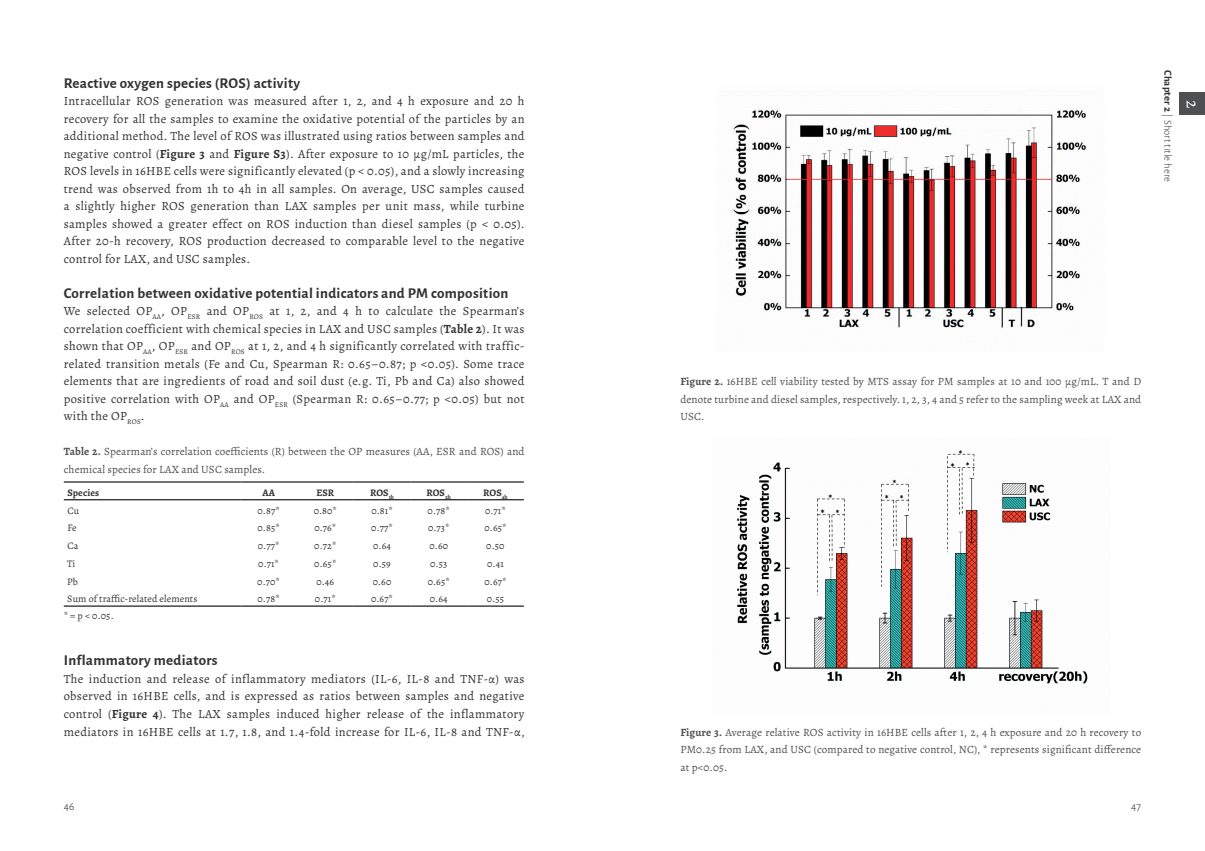
<style>
.page{position:relative;width:1205px;height:851px;background:#fff}
.page>*{position:absolute;margin:0;border:0;box-sizing:border-box;transform-origin:0 0}
.t1{font:17.5px "Alegreya";color:#fff}
.t2{font:700 15px "Alegreya Sans";letter-spacing:.02em;color:#333233}
.t3{font:12.5px/17.5px "Alegreya";letter-spacing:.025em;color:#333233;text-align:justify}
.t4{font:300 11.25px "Alegreya Sans";color:#231f20}
.t5{font:11.12px/17.5px "Alegreya";letter-spacing:.01em;color:#4e4f50;text-align:justify}
.t6{font:300 10.62px "Alegreya Sans";letter-spacing:.01em;color:#333233}
.t7{font:10px "Alegreya";letter-spacing:.01em;color:#333233}
.t8{font:700 10px "Alegreya";letter-spacing:.01em;color:#333233}
.s1{font-weight:700}
</style>
<div class="page">
<div style="left:1179px;top:93px;width:26px;height:22px;background:#4e4f50"></div>
<hr style="left:64px;top:481px;width:176px;height:1px;background:#231f20">
<hr style="left:240px;top:481px;width:57px;height:1px;background:#231f20">
<hr style="left:297px;top:481px;width:57px;height:1px;background:#231f20">
<hr style="left:354px;top:481px;width:56px;height:1px;background:#231f20">
<hr style="left:410px;top:481px;width:57px;height:1px;background:#231f20">
<hr style="left:467px;top:481px;width:57px;height:1px;background:#231f20">
<hr style="left:64px;top:499px;width:176px;height:1px;background:#231f20">
<hr style="left:240px;top:499px;width:57px;height:1px;background:#231f20">
<hr style="left:297px;top:499px;width:57px;height:1px;background:#231f20">
<hr style="left:354px;top:499px;width:56px;height:1px;background:#231f20">
<hr style="left:410px;top:499px;width:57px;height:1px;background:#231f20">
<hr style="left:467px;top:499px;width:57px;height:1px;background:#231f20">
<hr style="left:64px;top:605px;width:176px;height:1px;background:#231f20">
<hr style="left:240px;top:605px;width:57px;height:1px;background:#231f20">
<hr style="left:297px;top:605px;width:57px;height:1px;background:#231f20">
<hr style="left:354px;top:605px;width:56px;height:1px;background:#231f20">
<hr style="left:410px;top:605px;width:57px;height:1px;background:#231f20">
<hr style="left:467px;top:605px;width:57px;height:1px;background:#231f20">
<img style="left:733px;top:110px;width:353px;height:218px">
<img style="left:737px;top:450px;width:351px;height:234px">
<p class="t2" style="left:64px;top:72px;width:238px">Reactive oxygen species (ROS) activity</p>
<p class="t3" style="left:64px;top:92px;width:462px">Intracellular ROS generation was measured after 1, 2, and 4 h exposure and 20 h recovery for all the samples to examine the oxidative potential of the particles by an additional method. The level of ROS was illustrated using ratios between samples and negative control (<span class="s1">Figure 3</span> and <span class="s1">Figure S3</span>). After exposure to 10 μg/mL particles, the ROS levels in 16HBE cells were significantly elevated (p &lt; 0.05), and a slowly increasing trend was observed from 1h to 4h in all samples. On average, USC samples caused a slightly higher ROS generation than LAX samples per unit mass, while turbine samples showed a greater effect on ROS induction than diesel samples (p &lt; 0.05).<br>After 20-h recovery, ROS production decreased to comparable level to the negative control for LAX, and USC samples.</p>
<p class="t2" style="left:64px;top:282px;width:446px">Correlation between oxidative potential indicators and PM composition</p>
<p class="t3" style="left:64px;top:302px;width:462px">We selected OP<sub>AA</sub>, OP<sub>ESR</sub> and OP<sub>ROS</sub> at 1, 2, and 4 h to calculate the Spearman’s correlation coefficient with chemical species in LAX and USC samples (<span class="s1">Table 2</span>). It was shown that OP<sub>AA</sub>, OP<sub>ESR</sub> and OP<sub>ROS</sub> at 1, 2, and 4 h significantly correlated with traffic&shy;related transition metals (Fe and Cu, Spearman R: 0.65–0.87; p &lt;0.05). Some trace elements that are ingredients of road and soil dust (e.g. Ti, Pb and Ca) also showed positive correlation with OP<sub>AA</sub> and OP<sub>ESR</sub> (Spearman R: 0.65–0.77; p &lt;0.05) but not with the OP<sub>ROS</sub>.</p>
<p class="t5" style="left:64px;top:443px;width:462px"><span class="s1">Table 2.</span> Spearman’s correlation coefficients (R) between the OP measures (AA, ESR and ROS) and chemical species for LAX and USC samples.</p>
<p class="t8" style="left:67px;top:485px;width:33px">Species</p>
<p class="t8" style="left:262px;top:485px;width:14px">AA</p>
<p class="t8" style="left:316px;top:485px;width:19px">ESR</p>
<p class="t8" style="left:370px;top:485px;width:26px">ROS<sub>1h</sub></p>
<p class="t8" style="left:426px;top:485px;width:26px">ROS<sub>2h</sub></p>
<p class="t8" style="left:483px;top:485px;width:26px">ROS<sub>4h</sub></p>
<p class="t7" style="left:67px;top:504px;width:13px">Cu</p>
<p class="t7" style="left:257px;top:504px;width:24px">0.87*</p>
<p class="t7" style="left:314px;top:504px;width:25px">0.80*</p>
<p class="t7" style="left:371px;top:504px;width:23px">0.81*</p>
<p class="t7" style="left:428px;top:504px;width:24px">0.78*</p>
<p class="t7" style="left:485px;top:504px;width:22px">0.71*</p>
<p class="t7" style="left:67px;top:521px;width:11px">Fe</p>
<p class="t7" style="left:257px;top:521px;width:24px">0.85*</p>
<p class="t7" style="left:314px;top:521px;width:24px">0.76*</p>
<p class="t7" style="left:371px;top:521px;width:23px">0.77*</p>
<p class="t7" style="left:428px;top:521px;width:23px">0.73*</p>
<p class="t7" style="left:484px;top:521px;width:24px">0.65*</p>
<p class="t7" style="left:67px;top:539px;width:13px">Ca</p>
<p class="t7" style="left:258px;top:539px;width:23px">0.77*</p>
<p class="t7" style="left:314px;top:539px;width:24px">0.72*</p>
<p class="t7" style="left:373px;top:539px;width:19px">0.64</p>
<p class="t7" style="left:429px;top:539px;width:20px">0.60</p>
<p class="t7" style="left:486px;top:539px;width:20px">0.50</p>
<p class="t7" style="left:67px;top:557px;width:10px">Ti</p>
<p class="t7" style="left:258px;top:557px;width:22px">0.71*</p>
<p class="t7" style="left:314px;top:557px;width:24px">0.65*</p>
<p class="t7" style="left:373px;top:557px;width:19px">0.59</p>
<p class="t7" style="left:430px;top:557px;width:19px">0.53</p>
<p class="t7" style="left:487px;top:557px;width:18px">0.41</p>
<p class="t7" style="left:67px;top:575px;width:12px">Pb</p>
<p class="t7" style="left:257px;top:575px;width:24px">0.70*</p>
<p class="t7" style="left:316px;top:575px;width:19px">0.46</p>
<p class="t7" style="left:373px;top:575px;width:20px">0.60</p>
<p class="t7" style="left:428px;top:575px;width:24px">0.65*</p>
<p class="t7" style="left:484px;top:575px;width:24px">0.67*</p>
<p class="t7" style="left:67px;top:592px;width:132px">Sum of traffic-related elements</p>
<p class="t7" style="left:257px;top:592px;width:24px">0.78*</p>
<p class="t7" style="left:315px;top:592px;width:22px">0.71*</p>
<p class="t7" style="left:371px;top:592px;width:24px">0.67*</p>
<p class="t7" style="left:430px;top:592px;width:19px">0.64</p>
<p class="t7" style="left:487px;top:592px;width:19px">0.55</p>
<p class="t7" style="left:64px;top:609px;width:51px">* = p &lt; 0.05.</p>
<p class="t2" style="left:64px;top:649px;width:155px">Inflammatory mediators</p>
<p class="t3" style="left:64px;top:670px;width:462px">The induction and release of inflammatory mediators (IL-6, IL-8 and TNF-α) was observed in 16HBE cells, and is expressed as ratios between samples and negative control (<span class="s1">Figure 4</span>). The LAX samples induced higher release of the inflammatory mediators in 16HBE cells at 1.7, 1.8, and 1.4-fold increase for IL-6, IL-8 and TNF-α,</p>
<p class="t5" style="left:680px;top:373px;width:462px"><span class="s1">Figure 2.</span> 16HBE cell viability tested by MTS assay for PM samples at 10 and 100 μg/mL. T and D denote turbine and diesel samples, respectively. 1, 2, 3, 4 and 5 refer to the sampling week at LAX and USC.</p>
<p class="t5" style="left:680px;top:723px;width:462px"><span class="s1">Figure 3.</span> Average relative ROS activity in 16HBE cells after 1, 2, 4 h exposure and 20 h recovery to PM0.25 from LAX, and USC (compared to negative control, NC), * represents significant difference at p&lt;0.05.</p>
<p class="t4" style="left:64px;top:799px;width:12px">46</p>
<p class="t4" style="left:1131px;top:799px;width:11px">47</p>
<p class="t6" style="left:1175px;top:70px;width:113px;rotate:90deg"><span class="s1">Chapter 2</span> | Short title here</p>
<h1 class="t1" style="left:1203px;top:100px;width:10px;rotate:90deg">2</h1>
</div>
